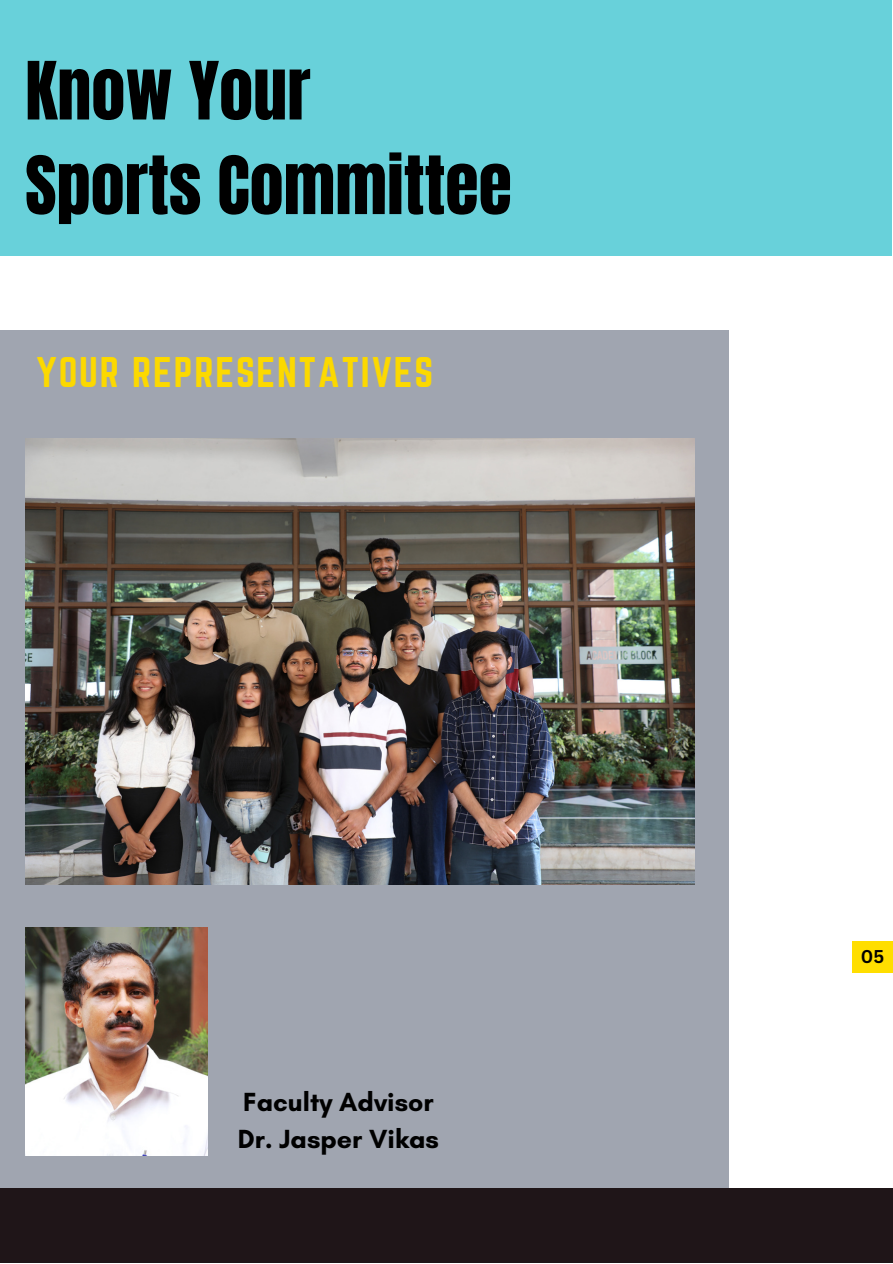
<style>
.page{position:relative;width:893px;height:1264px;background:#fff}
.page>*{position:absolute;margin:0;border:0;box-sizing:border-box;transform-origin:0 0}
.t1{font:68.25px/94.5px "Anton";color:#000}
.t2{font:37.5px "Norwester";letter-spacing:.05em;color:#fcd900}
.t3{font:700 26.7px/37.3px "Glacial Indifference";color:#000}
.t4{font:700 18px "Canva Sans";color:#000}
</style>
<div class="page">
<div style="left:0;top:330px;width:728px;height:932px;background:#a0a5b0"></div>
<div style="left:0;top:1188px;width:892px;height:74px;background:#1f1518"></div>
<img style="left:25px;top:438px;width:669px;height:446px">
<div style="left:1px;top:0;width:891px;height:255px;background:#68d1da"></div>
<div style="left:852px;top:941px;width:40px;height:31px;background:#ffde00"></div>
<img style="left:25px;top:927px;width:182px;height:228px">
<h1 class="t1" style="left:25px;top:45px;width:488px">Know Your<br>Sports Committee</h1>
<h2 class="t2" style="left:36px;top:350px;width:398px">YOUR REPRESENTATIVES</h2>
<p class="t3" style="left:238px;top:1082px;width:202px">Faculty Advisor<br>Dr. Jasper Vikas</p>
<p class="t4" style="left:860px;top:944px;width:25px">05</p>
</div>
